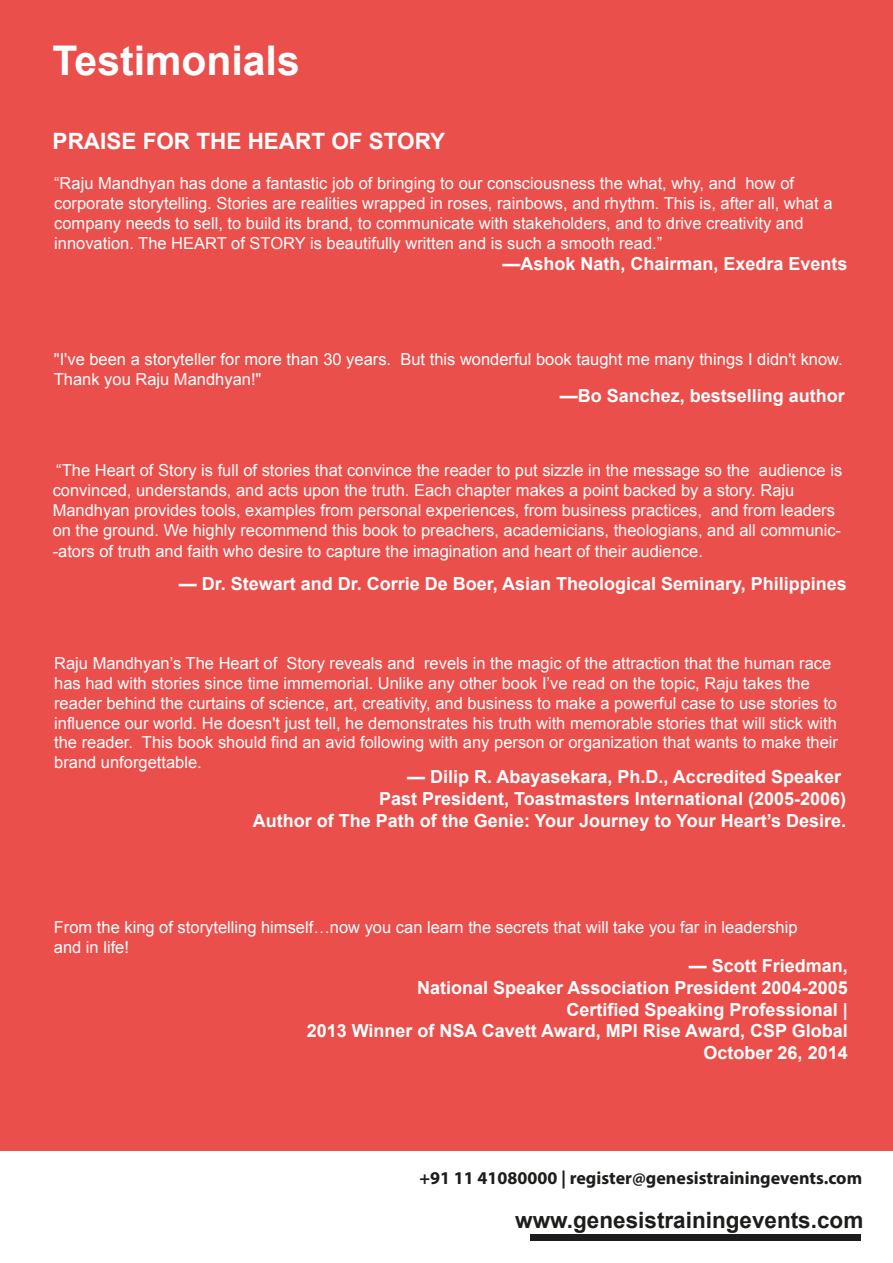
<style>
.page{position:relative;width:893px;height:1263px;background:#fff}
.page>*{position:absolute;margin:0;border:0;box-sizing:border-box;transform-origin:0 0}
.t1{font:700 40.95px "Arial";color:#fff}
.t2{font:700 22.5px "Arial";color:#1d1d1b}
.t3{font:700 22.5px "Arial";color:#fff}
.t4{font:700 18px/21.6px "Arial";color:#fff;text-align:right}
.t5{font:700 18px "Myriad Pro";color:#1d1d1b}
.t6{font:16.5px/19.8px "Arial";color:#fff}
</style>
<div class="page">
<div style="left:0;top:0;width:893px;height:1151px;background:#ea4f4c"></div>
<div style="left:530px;top:1235px;width:331px;height:6px;background:#1d1d1b"></div>
<h1 class="t1" style="left:53px;top:33px;width:249px">Testimonials</h1>
<h2 class="t3" style="left:53px;top:126px;width:394px">PRAISE FOR THE HEART OF STORY</h2>
<p class="t6" style="left:54px;top:174px;width:780px">“Raju Mandhyan has done a fantastic job of bringing to our consciousness the what, why, and how of corporate storytelling. Stories are realities wrapped in roses, rainbows, and rhythm. This is, after all, what a company needs to sell, to build its brand, to communicate with stakeholders, and to drive creativity and innovation. The HEART of STORY is beautifully written and is such a smooth read.”</p>
<p class="t4" style="left:502px;top:254px;width:347px">—Ashok Nath, Chairman, Exedra Events</p>
<p class="t6" style="left:54px;top:349px;width:790px">"I've been a storyteller for more than 30 years. But this wonderful book taught me many things I didn't know.<br>Thank you Raju Mandhyan!"</p>
<p class="t4" style="left:560px;top:385px;width:287px">—Bo Sanchez, bestselling author</p>
<p class="t6" style="left:53px;top:461px;width:791px">“The Heart of Story is full of stories that convince the reader to put sizzle in the message so the audience is convinced, understands, and acts upon the truth. Each chapter makes a point backed by a story. Raju Mandhyan provides tools, examples from personal experiences, from business practices, and from leaders on the ground. We highly recommend this book to preachers, academicians, theologians, and all communic-</p>
<p class="t6" style="left:53px;top:542px;width:652px">-ators of truth and faith who desire to capture the imagination and heart of their audience.</p>
<p class="t4" style="left:179px;top:573px;width:670px">— Dr. Stewart and Dr. Corrie De Boer, Asian Theological Seminary, Philippines</p>
<p class="t6" style="left:54px;top:654px;width:785px">Raju Mandhyan’s The Heart of Story reveals and revels in the magic of the attraction that the human race has had with stories since time immemorial. Unlike any other book I’ve read on the topic, Raju takes the reader behind the curtains of science, art, creativity, and business to make a powerful case to use stories to influence our world. He doesn't just tell, he demonstrates his truth with memorable stories that will stick with the reader. This book should find an avid following with any person or organization that wants to make their brand unforgettable.</p>
<p class="t4" style="left:253px;top:767px;width:595px">— Dilip R. Abayasekara, Ph.D., Accredited Speaker<br>Past President, Toastmasters International (2005-2006)<br>Author of The Path of the Genie: Your Journey to Your Heart’s Desire.</p>
<p class="t6" style="left:54px;top:918px;width:745px">From the king of storytelling himself…now you can learn the secrets that will take you far in leadership and in life!</p>
<p class="t4" style="left:307px;top:956px;width:543px">— Scott Friedman,<br>National Speaker Association President 2004-2005<br>Certified Speaking Professional |<br>2013 Winner of NSA Cavett Award, MPI Rise Award, CSP Global October 26, 2014</p>
<p class="t5" style="left:419px;top:1166px;width:444px">+91 11 41080000 | register@genesistrainingevents.com</p>
<h2 class="t2" style="left:515px;top:1205px;width:350px">www.genesistrainingevents.com</h2>
</div>
